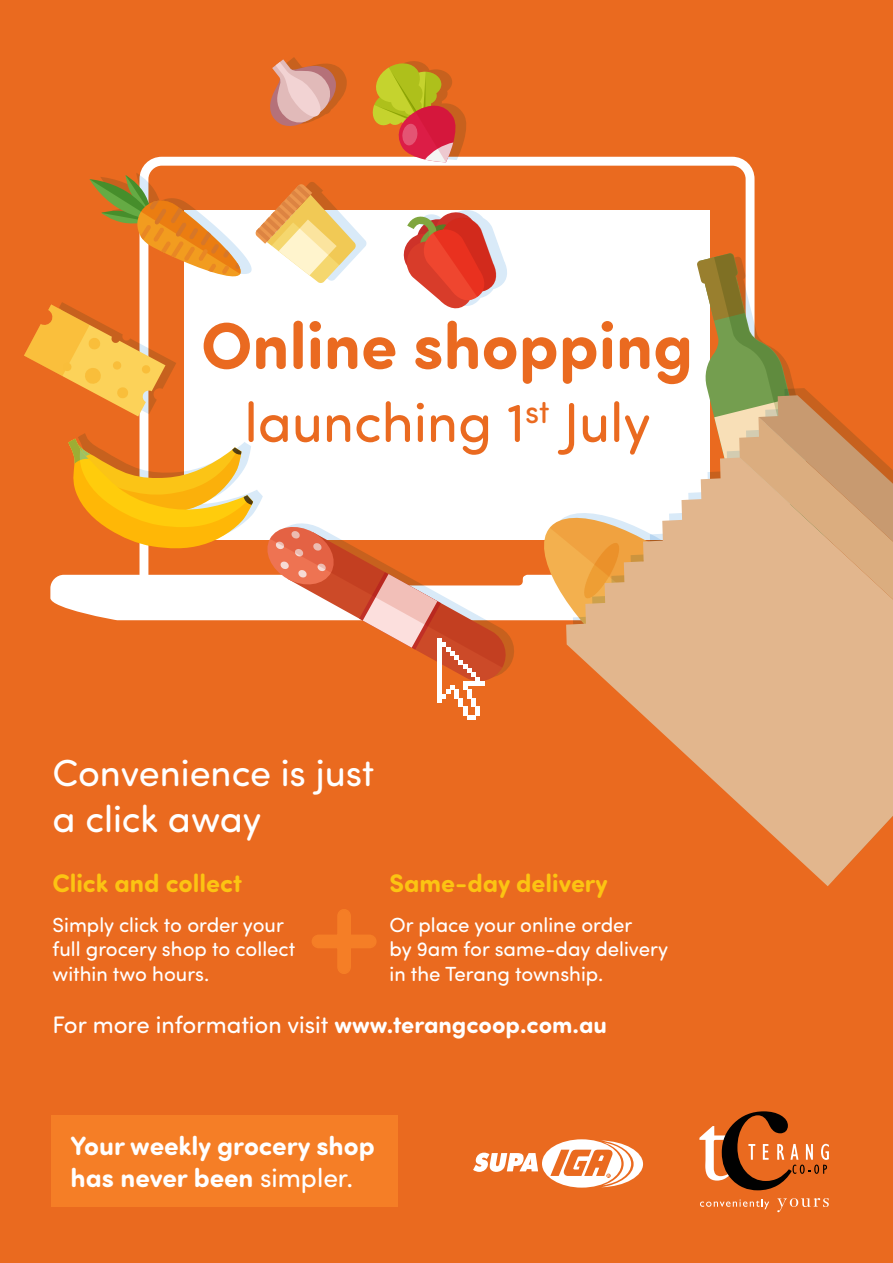
<style>
.page{position:relative;width:893px;height:1263px;background:#ea6a1f}
.page>*{position:absolute;margin:0;border:0;box-sizing:border-box;transform-origin:0 0}
.t1{font:700 66.15px "Sofia Pro Soft";color:#ea6a20}
.t2{font:55.95px "Sofia Pro Soft";color:#ea6a20}
.t3{font:37.8px/45.5px "Sofia Pro Soft";color:#fff}
.t4{font:700 26.55px/31.8px "Sofia Pro Soft";color:#fff}
.t5{font:700 25.5px "Sofia Pro Soft";color:#fcc412}
.t6{font:24px "Sofia Pro Soft";color:#fff}
.t7{font:20.55px/24.6px "Sofia Pro Soft";color:#fff}
.s1{font-weight:700}
.s2{font-weight:400}
</style>
<div class="page">
<svg style="left:50px;top:157px;width:705px;height:463px;fill:#fff"></svg>
<svg style="left:24px;top:302px;width:152px;height:114px"></svg>
<svg style="left:529px;top:503px;width:37px;height:118px;fill:#fff"></svg>
<svg style="left:550px;top:518px;width:16px;height:103px;background:#f6c98b"></svg>
<svg style="left:401px;top:209px;width:106px;height:103px;background:#e58c80"></svg>
<svg style="left:371px;top:61px;width:95px;height:101px"></svg>
<svg style="left:89px;top:173px;width:277px;height:110px"></svg>
<svg style="left:270px;top:57px;width:77px;height:69px"></svg>
<svg style="left:566px;top:458px;width:327px;height:428px"></svg>
<svg style="left:582px;top:253px;width:311px;height:452px"></svg>
<svg style="left:68px;top:433px;width:446px;height:287px"></svg>
<svg style="left:473px;top:1139px;width:170px;height:48px"></svg>
<svg style="left:700px;top:1199px;width:69px;height:10px"></svg>
<svg style="left:777px;top:1198px;width:52px;height:14px"></svg>
<svg style="left:699px;top:1111px;width:130px;height:79px"></svg>
<svg style="left:312px;top:909px;width:65px;height:65px"></svg>
<div style="left:51px;top:1116px;width:346px;height:91px;background:#f57e26"></div>
<h1 class="t1" style="left:201px;top:297px;width:494px">Online shopping</h1>
<h2 class="t2" style="left:244px;top:384px;width:408px">launching 1<sup>st</sup> July</h2>
<h3 class="t3" style="left:53px;top:748px;width:323px">Convenience is just a click away</h3>
<p class="t5" style="left:53px;top:865px;width:191px">Click and collect</p>
<p class="t7" style="left:53px;top:911px;width:244px">Simply click to order your full grocery shop to collect within two hours.</p>
<p class="t5" style="left:390px;top:865px;width:220px">Same-day delivery</p>
<p class="t7" style="left:390px;top:911px;width:280px">Or place your online order<br>by 9am for same-day delivery in the Terang township.</p>
<p class="t6" style="left:53px;top:1009px;width:556px">For more information visit <span class="s1">www.terangcoop.com.au</span></p>
<p class="t4" style="left:71px;top:1128px;width:306px">Your weekly grocery shop has never been <span class="s2">simpler.</span></p>
</div>
